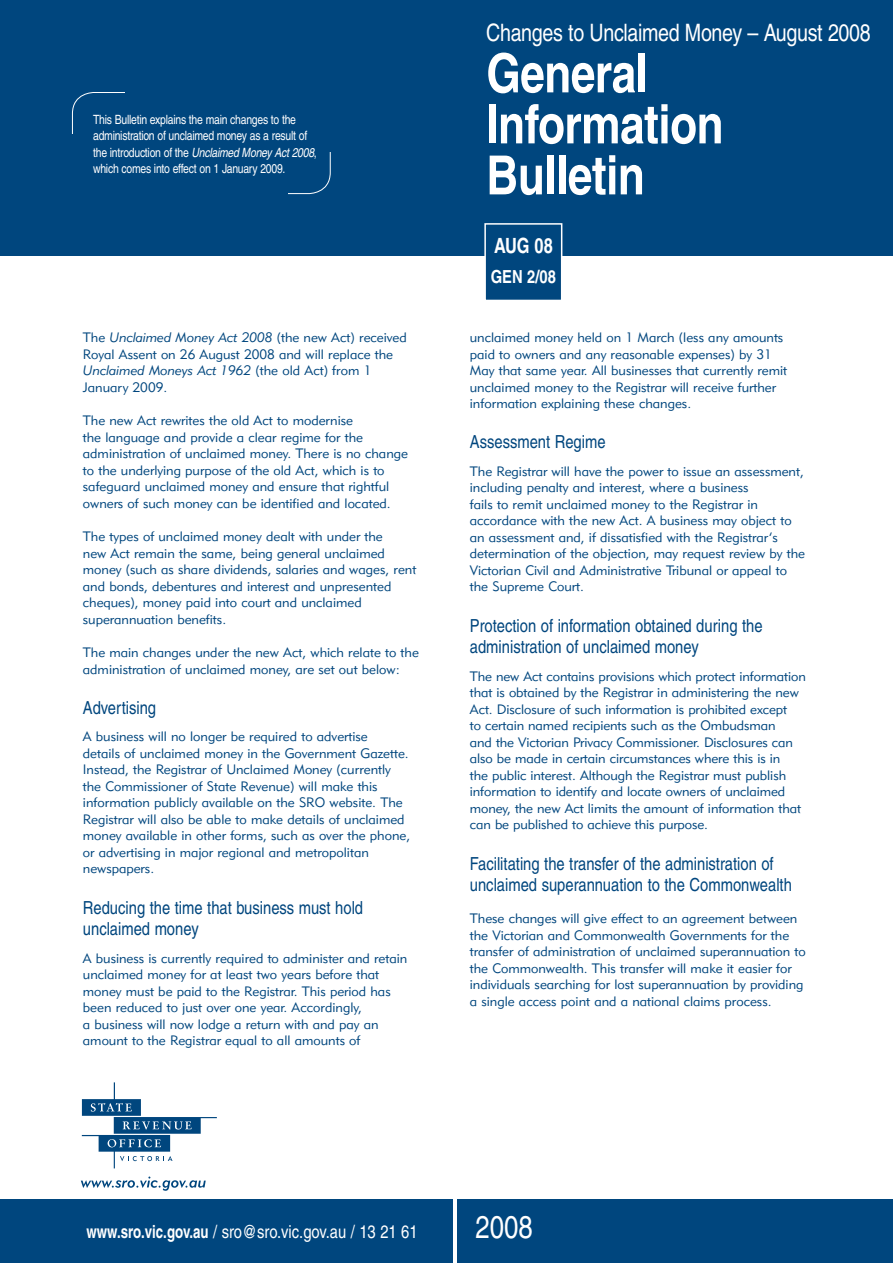
<style>
.page{position:relative;width:893px;height:1263px;background:#fff}
.page>*{position:absolute;margin:0;border:0;box-sizing:border-box;transform-origin:0 0}
.t1{font:700 condensed 54px/51px "Helvetica";letter-spacing:-.01em;color:#fff}
.t2{font:condensed 31.5px "Helvetica";color:#fff}
.t3{font:condensed 24px "Helvetica";letter-spacing:-.015em;color:#fff}
.t4{font:700 condensed 21px "Helvetica";color:#fff;scale:.95 1}
.Heading{font:condensed 18px/21.6px "Helvetica";color:#00467e}
.Body_Text{font:condensed 18px/21.6px "Helvetica";color:#00467e}
.t5{font:condensed 18px "Helvetica";color:#fff}
.t6{font:700 condensed 18px "Helvetica";color:#fff}
.Body_Text-2{font:13.5px/16.5px "Geometric 415 BT Lite A";color:#00467e}
.Body_Text-3{font:condensed 12.75px/16.5px "Helvetica";letter-spacing:-.02em;color:#fff}
.s1{font-style:italic}
.s2{font-family:"Geometric 415 BT Lite Italic A"}
.s3{font-weight:700}
</style>
<div class="page">
<div style="left:0;top:0;width:893px;height:255px;background:#00467e"></div>
<div style="left:485px;top:224px;width:77px;height:76px;background:#00467e"></div>
<div style="left:484px;top:223px;width:78px;height:78px;border:2px solid #fff"></div>
<div style="left:0;top:1199px;width:453px;height:64px;background:#00467e"></div>
<div style="left:457px;top:1199px;width:436px;height:64px;background:#00467e"></div>
<svg style="left:82px;top:1082px;width:135px;height:86px"></svg>
<svg style="left:81px;top:1176px;width:125px;height:15px"></svg>
<p class="Body_Text-3" style="left:93px;top:111px;width:225px">This Bulletin explains the main changes to the administration of unclaimed money as a result of the introduction of the <span class="s1">Unclaimed Money Act 2008</span>, which comes into effect on 1 January 2009.</p>
<p class="Body_Text-2" style="left:83px;top:329px;width:325px">The <span class="s2">Unclaimed Money Act 2008</span> (the new Act) received Royal Assent on 26 August 2008 and will replace the <span class="s2">Unclaimed Moneys Act 1962</span> (the old Act) from 1<br>January 2009.</p>
<p class="Body_Text-2" style="left:83px;top:412px;width:327px">The new Act rewrites the old Act to modernise<br>the language and provide a clear regime for the administration of unclaimed money. There is no change to the underlying purpose of the old Act, which is to safeguard unclaimed money and ensure that rightful owners of such money can be identified and located.</p>
<p class="Body_Text-2" style="left:83px;top:528px;width:335px">The types of unclaimed money dealt with under the<br>new Act remain the same, being general unclaimed money (such as share dividends, salaries and wages, rent and bonds, debentures and interest and unpresented cheques), money paid into court and unclaimed superannuation benefits.</p>
<p class="Body_Text-2" style="left:83px;top:644px;width:337px">The main changes under the new Act, which relate to the administration of unclaimed money, are set out below:</p>
<p class="Heading" style="left:83px;top:697px;width:75px">Advertising</p>
<p class="Body_Text-2" style="left:83px;top:728px;width:329px">A business will no longer be required to advertise<br>details of unclaimed money in the Government Gazette.<br>Instead, the Registrar of Unclaimed Money (currently the Commissioner of State Revenue) will make this information publicly available on the SRO website. The Registrar will also be able to make details of unclaimed money available in other forms, such as over the phone, or advertising in major regional and metropolitan newspapers.</p>
<p class="Heading" style="left:83px;top:896px;width:282px">Reducing the time that business must hold unclaimed money</p>
<p class="Body_Text-2" style="left:83px;top:950px;width:326px">A business is currently required to administer and retain unclaimed money for at least two years before that money must be paid to the Registrar. This period has been reduced to just over one year. Accordingly,<br>a business will now lodge a return with and pay an amount to the Registrar equal to all amounts of</p>
<p class="t3" style="left:486px;top:19px;width:386px">Changes to Unclaimed Money – August 2008</p>
<p class="t1" style="left:486px;top:47px;width:239px">General<br>Information<br>Bulletin</p>
<p class="t4" style="left:494px;top:232px;width:63px">AUG 08</p>
<p class="t6" style="left:491px;top:265px;width:67px">GEN 2/08</p>
<p class="Body_Text-2" style="left:470px;top:329px;width:319px">unclaimed money held on 1 March (less any amounts paid to owners and any reasonable expenses) by 31<br>May that same year. All businesses that currently remit unclaimed money to the Registrar will receive further information explaining these changes.</p>
<p class="Heading" style="left:470px;top:431px;width:137px">Assessment Regime</p>
<p class="Body_Text-2" style="left:470px;top:463px;width:337px">The Registrar will have the power to issue an assessment, including penalty and interest, where a business<br>fails to remit unclaimed money to the Registrar in accordance with the new Act. A business may object to an assessment and, if dissatisfied with the Registrar’s determination of the objection, may request review by the Victorian Civil and Administrative Tribunal or appeal to the Supreme Court.</p>
<p class="Heading" style="left:470px;top:614px;width:294px">Protection of information obtained during the administration of unclaimed money</p>
<p class="Body_Text-2" style="left:470px;top:668px;width:337px">The new Act contains provisions which protect information that is obtained by the Registrar in administering the new Act. Disclosure of such information is prohibited except<br>to certain named recipients such as the Ombudsman<br>and the Victorian Privacy Commissioner. Disclosures can also be made in certain circumstances where this is in<br>the public interest. Although the Registrar must publish information to identify and locate owners of unclaimed money, the new Act limits the amount of information that can be published to achieve this purpose.</p>
<p class="Body_Text" style="left:470px;top:852px;width:324px">Facilitating the transfer of the administration of unclaimed superannuation to the Commonwealth</p>
<p class="Body_Text-2" style="left:470px;top:910px;width:337px">These changes will give effect to an agreement between the Victorian and Commonwealth Governments for the transfer of administration of unclaimed superannuation to the Commonwealth. This transfer will make it easier for individuals searching for lost superannuation by providing a single access point and a national claims process.</p>
<p class="t5" style="left:87px;top:1221px;width:333px"><span class="s3">www.sro.vic.gov.au</span> / sro@sro.vic.gov.au / 13 21 61</p>
<p class="t2" style="left:475px;top:1209px;width:59px">2008</p>
</div>
